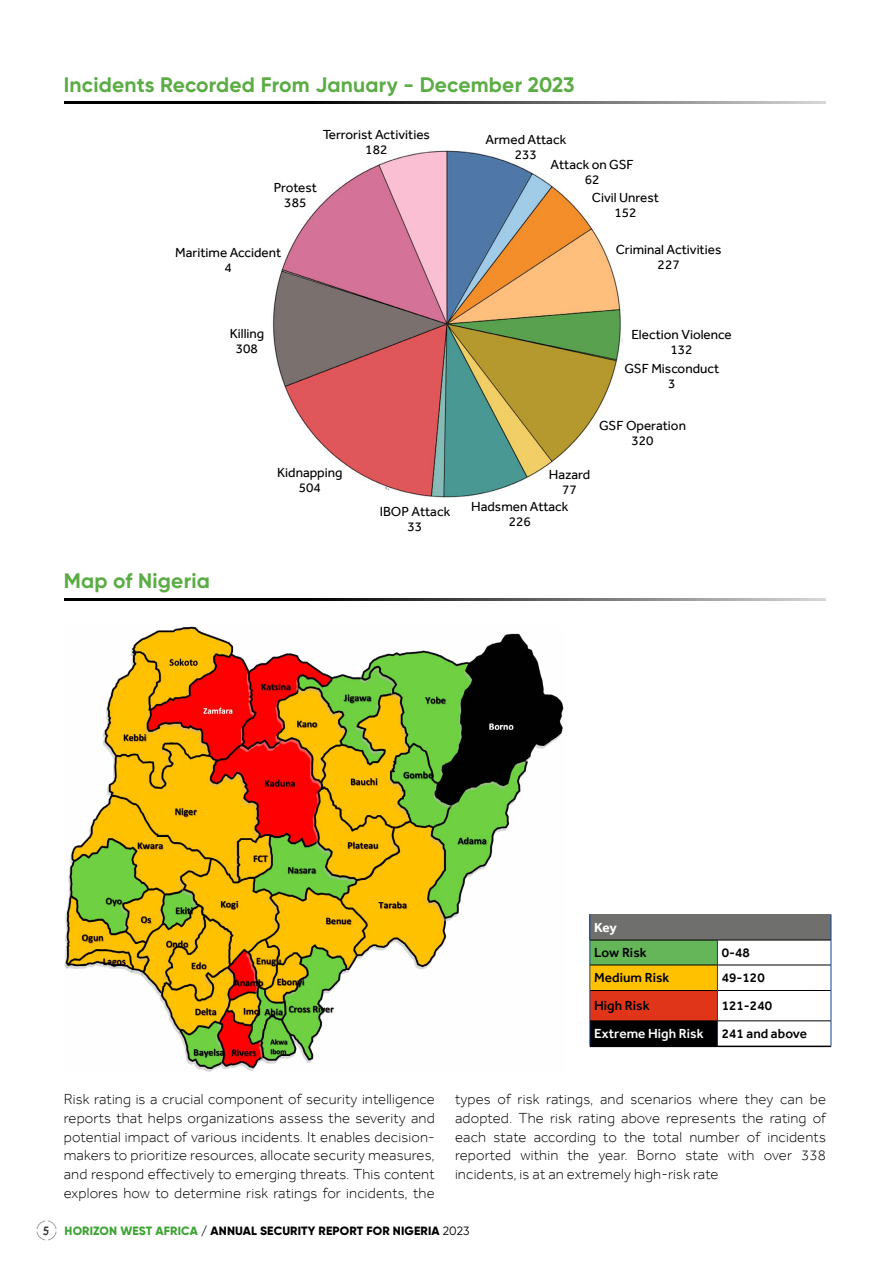
<style>
.page{position:relative;width:893px;height:1263px;background:#fff}
.page>*{position:absolute;margin:0;border:0;box-sizing:border-box;transform-origin:0 0}
.t1{font:700 21px "Gilroy";letter-spacing:.01em;color:#5bac45}
.t2{font:300 15px/18.8px "Effra";letter-spacing:.01em;color:#000;text-align:justify}
.t3{font:13.5px/15px "Effra";color:#000;text-align:center}
.t4{font:500 13.5px "Effra";letter-spacing:.005em;color:#000}
.t5{font:500 13.5px "Effra";letter-spacing:.005em;color:#fff}
.t6{font:700 13.5px "Effra";color:#fff}
.t7{font:800 12px "Gilroy";letter-spacing:.01em;color:#000}
.s1{font-family:"Effra";font-weight:500;font-size:13.5px;color:#3b3b3a}
.s2{color:#3da434}
.s3{font-weight:400}
</style>
<div class="page">
<hr style="left:64px;top:101px;width:762px;height:2px;background:#000">
<hr style="left:64px;top:599px;width:762px;height:2px;background:#000">
<img style="left:272px;top:150px;width:351px;height:348px">
<img style="left:64px;top:627px;width:500px;height:445px">
<div style="left:590px;top:914px;width:241px;height:26px;background:#6f6f6e"></div>
<div style="left:590px;top:940px;width:127px;height:25px;background:#64b659"></div>
<div style="left:590px;top:965px;width:127px;height:25px;background:#ffc100"></div>
<div style="left:590px;top:990px;width:127px;height:31px;background:#e1351a"></div>
<div style="left:590px;top:1021px;width:127px;height:25px;background:#000"></div>
<hr style="left:590px;top:990px;width:1px;height:31px;background:#0b4396">
<svg style="left:590px;top:1021px;width:1px;height:24px"></svg>
<svg style="left:717px;top:1021px;width:1px;height:24px"></svg>
<svg style="left:831px;top:1021px;width:1px;height:24px"></svg>
<svg style="left:590px;top:914px;width:1px;height:76px"></svg>
<hr style="left:590px;top:940px;width:127px;height:1px;background:#000">
<hr style="left:717px;top:940px;width:114px;height:1px;background:#000">
<hr style="left:590px;top:965px;width:127px;height:1px;background:#000">
<hr style="left:718px;top:965px;width:113px;height:1px;background:#000">
<hr style="left:590px;top:990px;width:127px;height:1px;background:#000">
<hr style="left:718px;top:990px;width:113px;height:1px;background:#000">
<hr style="left:590px;top:1020px;width:127px;height:1px;background:#000">
<hr style="left:717px;top:1020px;width:114px;height:1px;background:#000">
<hr style="left:717px;top:990px;width:1px;height:31px;background:#0b4396">
<hr style="left:831px;top:990px;width:1px;height:31px;background:#0b4396">
<hr style="left:590px;top:1045px;width:127px;height:2px;background:#000">
<hr style="left:717px;top:1045px;width:114px;height:2px;background:#000">
<svg style="left:717px;top:940px;width:1px;height:50px"></svg>
<svg style="left:831px;top:914px;width:1px;height:76px"></svg>
<svg style="left:37px;top:1220px;width:20px;height:20px"></svg>
<h1 class="t1" style="left:64px;top:71px;width:512px">Incidents Recorded From January - December 2023</h1>
<p class="t3" style="left:323px;top:127px;width:109px">Terrorist Activities<br>182</p>
<p class="t3" style="left:274px;top:180px;width:45px">Protest<br>385</p>
<p class="t3" style="left:175px;top:245px;width:108px">Maritime Accident<br>4</p>
<p class="t3" style="left:485px;top:132px;width:82px">Armed Attack<br>233</p>
<p class="t3" style="left:551px;top:157px;width:85px">Attack on GSF<br>62</p>
<p class="t3" style="left:592px;top:190px;width:69px">Civil Unrest<br>152</p>
<p class="t3" style="left:616px;top:242px;width:107px">Criminal Activities<br>227</p>
<p class="t3" style="left:230px;top:326px;width:36px">Killing<br>308</p>
<h1 class="t1" style="left:64px;top:567px;width:148px">Map of Nigeria</h1>
<p class="t3" style="left:277px;top:465px;width:67px">Kidnapping<br>504</p>
<p class="t3" style="left:380px;top:503px;width:72px">IBOP Attack<br>33</p>
<p class="t3" style="left:549px;top:467px;width:43px">Hazard<br>77</p>
<p class="t3" style="left:471px;top:499px;width:99px">Hadsmen Attack<br>226</p>
<p class="t3" style="left:631px;top:327px;width:102px">Election Violence<br>132</p>
<p class="t3" style="left:624px;top:360px;width:96px">GSF Misconduct<br>3</p>
<p class="t3" style="left:599px;top:418px;width:88px">GSF Operation<br>320</p>
<p class="t6" style="left:594px;top:919px;width:24px">Key</p>
<p class="t4" style="left:594px;top:944px;width:54px">Low Risk</p>
<p class="t4" style="left:722px;top:944px;width:30px">0-48</p>
<p class="t4" style="left:594px;top:970px;width:77px">Medium Risk</p>
<p class="t4" style="left:722px;top:970px;width:45px">49-120</p>
<p class="t4" style="left:594px;top:998px;width:57px">High Risk</p>
<p class="t4" style="left:722px;top:998px;width:52px">121-240</p>
<p class="t5" style="left:594px;top:1025px;width:111px">Extreme High Risk</p>
<p class="t4" style="left:722px;top:1025px;width:87px">241 and above</p>
<p class="t2" style="left:64px;top:1089px;width:373px">Risk rating is a crucial component of security intelligence reports that helps organizations assess the severity and potential impact of various incidents. It enables decision&shy;makers to prioritize resources, allocate security measures, and respond effectively to emerging threats. This content explores how to determine risk ratings for incidents, the</p>
<p class="t2" style="left:455px;top:1089px;width:373px">types of risk ratings, and scenarios where they can be adopted. The risk rating above represents the rating of each state according to the total number of incidents reported within the year. Borno state with over 338 incidents, is at an extremely high-risk rate</p>
<p class="t7" style="left:43px;top:1223px;width:428px"><span class="s1">5</span> <span class="s2">HORIZON WEST AFRICA</span> / ANNUAL SECURITY REPORT FOR NIGERIA <span class="s3">2023</span></p>
</div>
